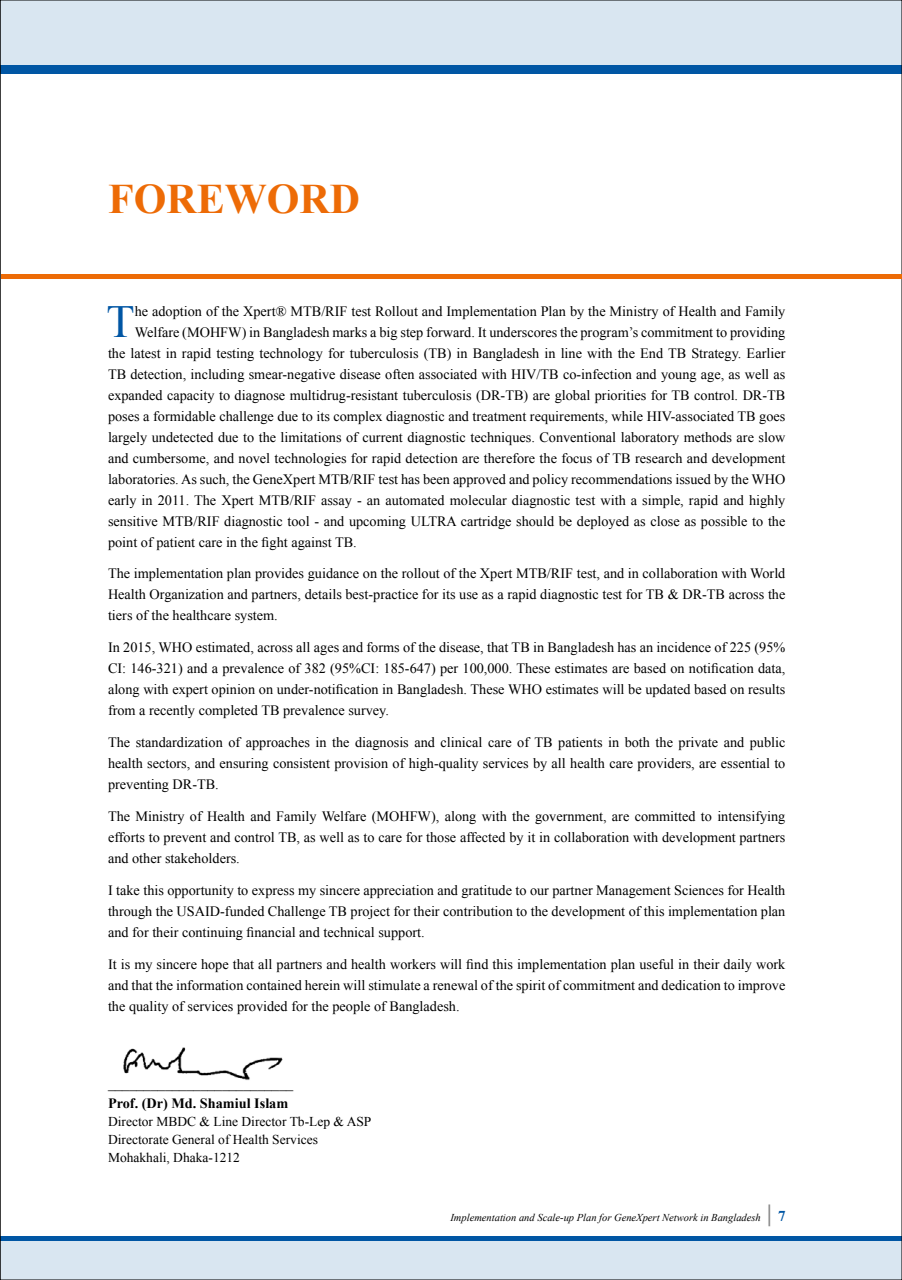
<style>
.page{position:relative;width:902px;height:1280px;background:#fff}
.page>*{position:absolute;margin:0;border:0;box-sizing:border-box;transform-origin:0 0}
.t1{font:45.9px "Times New Roman";color:#0056a4}
.t2{font:700 42px "Times New Roman";color:#ed6b06}
.t3{font:700 24px "Times New Roman";color:#878787}
.t4{font:14.25px/21px "Times New Roman";color:#000;text-align:justify}
.t5{font:700 14.25px "Times New Roman";color:#000}
.t6{font:13.5px/18px "Times New Roman";color:#000}
.t7{font:italic 10.5px "Times New Roman";color:#000}
.s1{font-size:15px;color:#0056a4}
</style>
<div class="page">
<div style="left:0;top:1241px;width:902px;height:39px;background:#d9e6f1"></div>
<div style="left:0;top:0;width:902px;height:65px;background:#d9e6f1"></div>
<div style="left:0;top:65px;width:902px;height:8px;background:#0056a4"></div>
<div style="left:0;top:1236px;width:902px;height:5px;background:#0056a4"></div>
<img style="left:123px;top:1047px;width:160px;height:33px">
<div style="left:1px;top:274px;width:901px;height:5px;background:#ed6b06"></div>
<h2 class="t2" style="left:108px;top:168px;width:254px">FOREWORD</h2>
<h1 class="t1" style="left:107px;top:289px;width:30px">T</h1>
<p class="t4" style="left:135px;top:300px;width:652px">he adoption of the Xpert® MTB/RIF test Rollout and Implementation Plan by the Ministry of Health and Family</p>
<p class="t4" style="left:135px;top:321px;width:652px">Welfare (MOHFW) in Bangladesh marks a big step forward. It underscores the program’s commitment to providing</p>
<p class="t4" style="left:108px;top:342px;width:679px">the latest in rapid testing technology for tuberculosis (TB) in Bangladesh in line with the End TB Strategy. Earlier</p>
<p class="t4" style="left:108px;top:363px;width:679px">TB detection, including smear-negative disease often associated with HIV/TB co-infection and young age, as well as</p>
<p class="t4" style="left:108px;top:384px;width:679px">expanded capacity to diagnose multidrug-resistant tuberculosis (DR-TB) are global priorities for TB control. DR-TB</p>
<p class="t4" style="left:108px;top:405px;width:679px">poses a formidable challenge due to its complex diagnostic and treatment requirements, while HIV-associated TB goes</p>
<p class="t4" style="left:108px;top:426px;width:679px">largely undetected due to the limitations of current diagnostic techniques. Conventional laboratory methods are slow</p>
<p class="t4" style="left:108px;top:447px;width:679px">and cumbersome, and novel technologies for rapid detection are therefore the focus of TB research and development</p>
<p class="t4" style="left:108px;top:468px;width:679px">laboratories. As such, the GeneXpert MTB/RIF test has been approved and policy recommendations issued by the WHO</p>
<p class="t4" style="left:108px;top:489px;width:679px">early in 2011. The Xpert MTB/RIF assay - an automated molecular diagnostic test with a simple, rapid and highly</p>
<p class="t4" style="left:108px;top:510px;width:679px">sensitive MTB/RIF diagnostic tool - and upcoming ULTRA cartridge should be deployed as close as possible to the</p>
<p class="t4" style="left:108px;top:531px;width:250px">point of patient care in the fight against TB.</p>
<p class="t4" style="left:108px;top:563px;width:679px">The implementation plan provides guidance on the rollout of the Xpert MTB/RIF test, and in collaboration with World Health Organization and partners, details best-practice for its use as a rapid diagnostic test for TB &amp; DR-TB across the tiers of the healthcare system.</p>
<p class="t4" style="left:108px;top:636px;width:679px">In 2015, WHO estimated, across all ages and forms of the disease, that TB in Bangladesh has an incidence of 225 (95% CI: 146-321) and a prevalence of 382 (95%CI: 185-647) per 100,000. These estimates are based on notification data, along with expert opinion on under-notification in Bangladesh. These WHO estimates will be updated based on results from a recently completed TB prevalence survey.</p>
<p class="t4" style="left:108px;top:731px;width:679px">The standardization of approaches in the diagnosis and clinical care of TB patients in both the private and public health sectors, and ensuring consistent provision of high-quality services by all health care providers, are essential to preventing DR-TB.</p>
<p class="t4" style="left:108px;top:805px;width:679px">The Ministry of Health and Family Welfare (MOHFW), along with the government, are committed to intensifying efforts to prevent and control TB, as well as to care for those affected by it in collaboration with development partners and other stakeholders.</p>
<p class="t4" style="left:108px;top:879px;width:679px">I take this opportunity to express my sincere appreciation and gratitude to our partner Management Sciences for Health through the USAID-funded Challenge TB project for their contribution to the development of this implementation plan and for their continuing financial and technical support.</p>
<p class="t4" style="left:108px;top:953px;width:679px">It is my sincere hope that all partners and health workers will find this implementation plan useful in their daily work and that the information contained herein will stimulate a renewal of the spirit of commitment and dedication to improve the quality of services provided for the people of Bangladesh.</p>
<p class="t4" style="left:108px;top:1072px;width:187px">__________________________</p>
<p class="t5" style="left:108px;top:1093px;width:182px">Prof. (Dr) Md. Shamiul Islam</p>
<p class="t6" style="left:108px;top:1112px;width:265px">Director MBDC &amp; Line Director Tb-Lep &amp; ASP<br>Directorate General of Health Services<br>Mohakhali, Dhaka-1212</p>
<p class="t7" style="left:450px;top:1210px;width:312px">Implementation and Scale-up Plan for GeneXpert Network in Bangladesh</p>
<h3 class="t3" style="left:767px;top:1196px;width:20px">| <span class="s1">7</span></h3>
</div>
